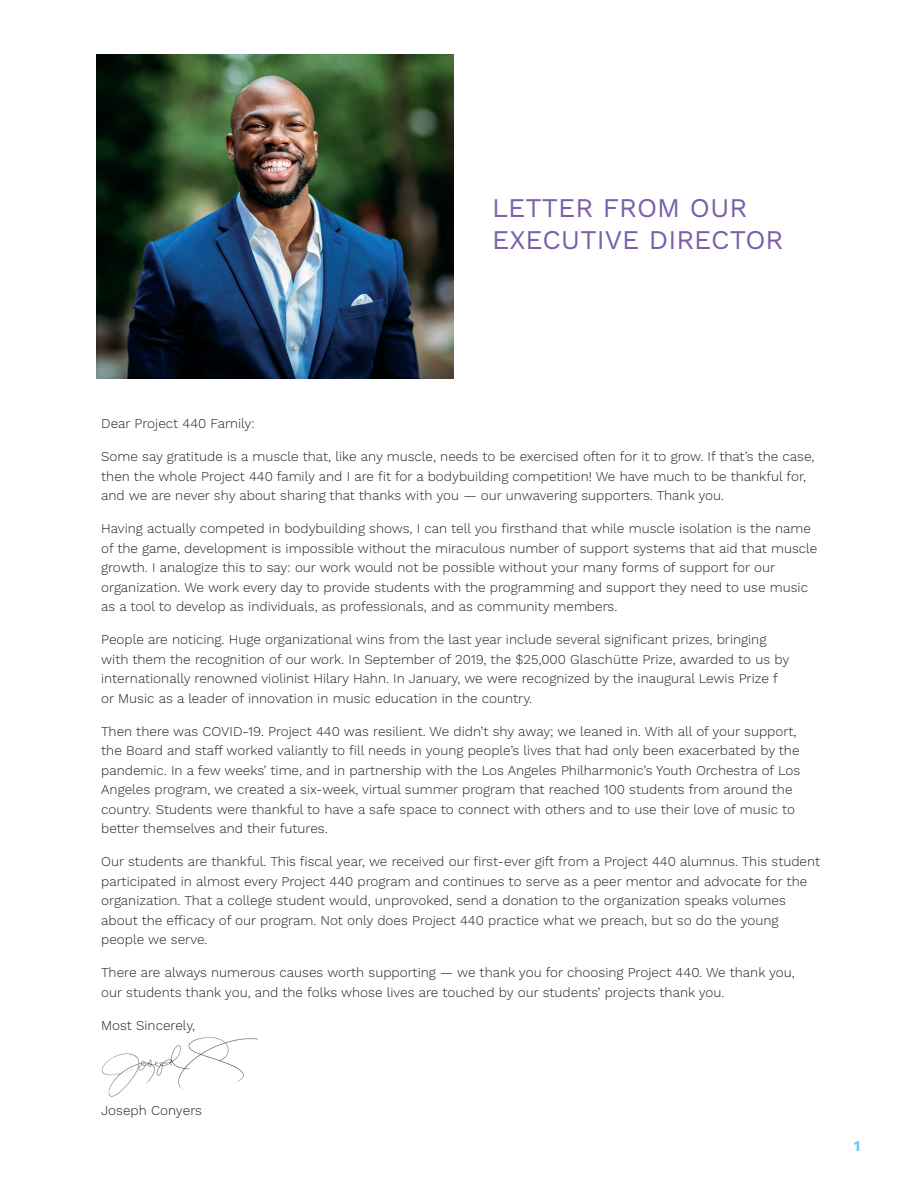
<style>
.page{position:relative;width:918px;height:1188px;background:#fff}
.page>*{position:absolute;margin:0;border:0;box-sizing:border-box;transform-origin:0 0}
.t1{font:27px/32.4px "Work Sans";color:#7b60a8}
.t2{font:700 15px "Work Sans";color:#6bccec}
.t3{font:300 13.5px/19.5px "Work Sans";color:#231f20}
</style>
<div class="page">
<img style="left:101px;top:1037px;width:157px;height:60px">
<img style="left:97px;top:54px;width:357px;height:325px">
<h1 class="t1" style="left:492px;top:192px;width:293px">LETTER FROM OUR<br>EXECUTIVE DIRECTOR</h1>
<p class="t3" style="left:101px;top:414px;width:155px">Dear Project 440 Family:</p>
<p class="t3" style="left:101px;top:447px;width:715px">Some say gratitude is a muscle that, like any muscle, needs to be exercised often for it to grow. If that’s the case, then the whole Project 440 family and I are fit for a bodybuilding competition! We have much to be thankful for, and we are never shy about sharing that thanks with you — our unwavering supporters. Thank you.</p>
<p class="t3" style="left:101px;top:519px;width:718px">Having actually competed in bodybuilding shows, I can tell you firsthand that while muscle isolation is the name of the game, development is impossible without the miraculous number of support systems that aid that muscle growth. I analogize this to say: our work would not be possible without your many forms of support for our organization. We work every day to provide students with the programming and support they need to use music as a tool to develop as individuals, as professionals, and as community members.</p>
<p class="t3" style="left:101px;top:630px;width:690px">People are noticing. Huge organizational wins from the last year include several significant prizes, bringing with them the recognition of our work. In September of 2019, the $25,000 Glaschütte Prize, awarded to us by internationally renowned violinist Hilary Hahn. In January, we were recognized by the inaugural Lewis Prize f or Music as a leader of innovation in music education in the country.</p>
<p class="t3" style="left:101px;top:722px;width:700px">Then there was COVID-19. Project 440 was resilient. We didn’t shy away; we leaned in. With all of your support, the Board and staff worked valiantly to fill needs in young people’s lives that had only been exacerbated by the pandemic. In a few weeks’ time, and in partnership with the Los Angeles Philharmonic’s Youth Orchestra of Los Angeles program, we created a six-week, virtual summer program that reached 100 students from around the country. Students were thankful to have a safe space to connect with others and to use their love of music to better themselves and their futures.</p>
<p class="t3" style="left:101px;top:852px;width:720px">Our students are thankful. This fiscal year, we received our first-ever gift from a Project 440 alumnus. This student participated in almost every Project 440 program and continues to serve as a peer mentor and advocate for the organization. That a college student would, unprovoked, send a donation to the organization speaks volumes about the efficacy of our program. Not only does Project 440 practice what we preach, but so do the young people we serve.</p>
<p class="t3" style="left:101px;top:963px;width:695px">There are always numerous causes worth supporting — we thank you for choosing Project 440. We thank you, our students thank you, and the folks whose lives are touched by our students’ projects thank you.</p>
<p class="t3" style="left:101px;top:1016px;width:95px">Most Sincerely,</p>
<p class="t3" style="left:101px;top:1101px;width:102px">Joseph Conyers</p>
<p class="t2" style="left:854px;top:1137px;width:8px">1</p>
</div>
